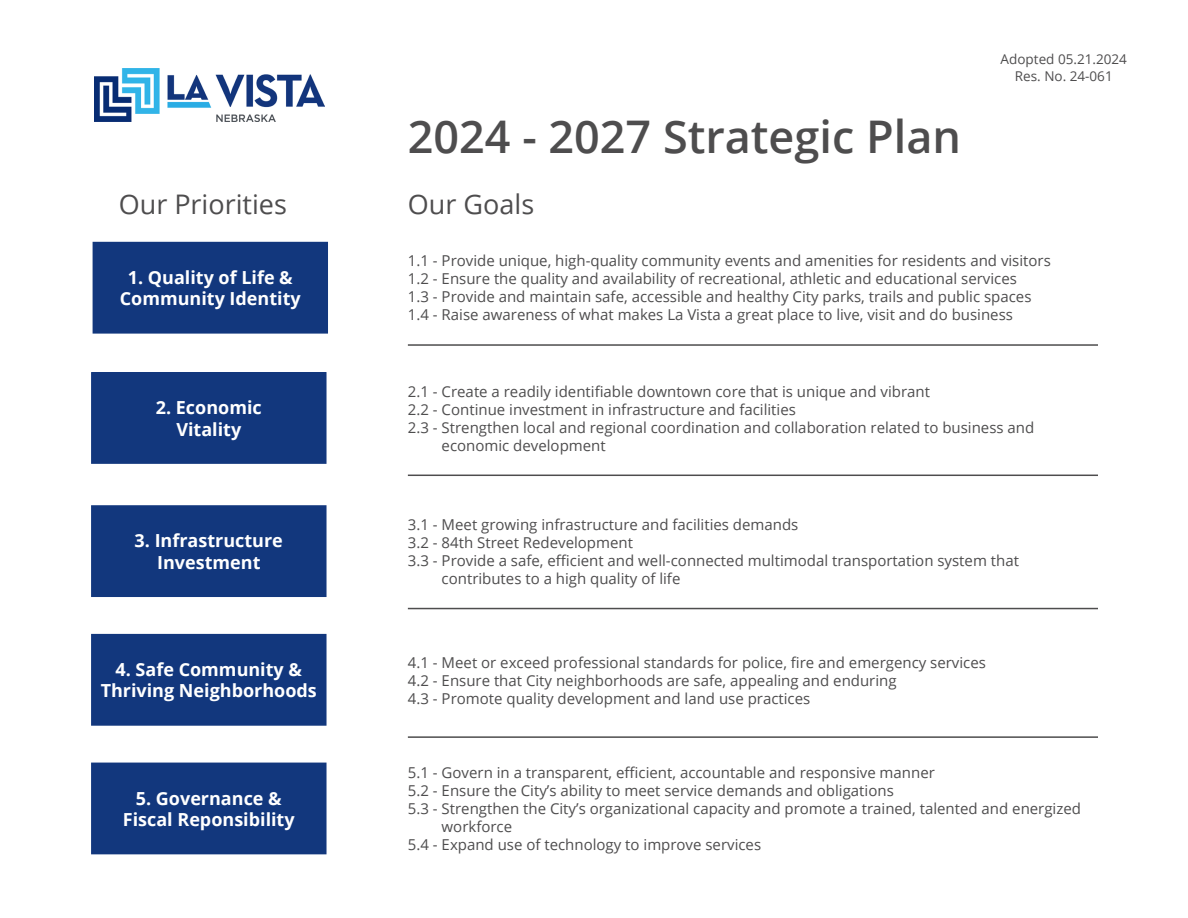
<style>
.page{position:relative;width:1188px;height:918px;background:#fff}
.page>*{position:absolute;margin:0;border:0;box-sizing:border-box;transform-origin:0 0}
.t1{font:600 45px "Open Sans";color:#4e4d4e}
.t2{font:27px "Open Sans";color:#4e4d4e}
.t3{font:700 18px "Open Sans";color:#fff}
.t4{font:15px/18px "Open Sans";color:#4e4d4e}
.t5{font:13.5px "Open Sans";color:#4e4d4e}
</style>
<div class="page">
<img style="left:94px;top:69px;width:230px;height:53px">
<hr style="left:408px;top:344px;width:690px;height:2px;background:#4e4d4e">
<hr style="left:408px;top:475px;width:690px;height:1px;background:#4e4d4e">
<hr style="left:408px;top:608px;width:690px;height:1px;background:#4e4d4e">
<hr style="left:408px;top:736px;width:690px;height:2px;background:#4e4d4e">
<div style="left:93px;top:243px;width:234px;height:90px;background:#12377d"></div>
<div style="left:93px;top:242px;width:235px;height:92px;border:2px solid #12377d"></div>
<div style="left:92px;top:373px;width:234px;height:90px;background:#12377d"></div>
<div style="left:91px;top:372px;width:236px;height:92px;border:2px solid #12377d"></div>
<div style="left:92px;top:506px;width:234px;height:90px;background:#12377d"></div>
<div style="left:91px;top:505px;width:236px;height:92px;border:2px solid #12377d"></div>
<div style="left:92px;top:635px;width:234px;height:90px;background:#12377d"></div>
<div style="left:91px;top:634px;width:236px;height:92px;border:2px solid #12377d"></div>
<div style="left:92px;top:763px;width:234px;height:91px;background:#12377d"></div>
<p class="t1" style="left:408px;top:106px;width:555px">2024 - 2027 Strategic Plan</p>
<p class="t2" style="left:119px;top:186px;width:170px">Our Priorities</p>
<p class="t2" style="left:408px;top:186px;width:128px">Our Goals</p>
<p class="t5" style="left:1001px;top:50px;width:128px">Adopted 05.21.2024</p>
<p class="t5" style="left:1015px;top:66px;width:99px">Res. No. 24-061</p>
<p class="t3" style="left:128px;top:265px;width:167px">1. Quality of Life &amp;</p>
<p class="t3" style="left:120px;top:286px;width:183px">Community Identity</p>
<p class="t3" style="left:156px;top:395px;width:107px">2. Economic</p>
<p class="t3" style="left:176px;top:416px;width:66px">Vitality</p>
<p class="t3" style="left:135px;top:528px;width:150px">3. Infrastructure</p>
<p class="t3" style="left:157px;top:550px;width:105px">Investment</p>
<p class="t3" style="left:116px;top:657px;width:188px">4. Safe Community &amp;</p>
<p class="t3" style="left:101px;top:678px;width:218px">Thriving Neighborhoods</p>
<p class="t3" style="left:136px;top:785px;width:147px">5. Governance &amp;</p>
<p class="t3" style="left:123px;top:807px;width:173px">Fiscal Reponsibility</p>
<p class="t4" style="left:408px;top:252px;width:645px">1.1 - Provide unique, high-quality community events and amenities for residents and visitors</p>
<p class="t4" style="left:408px;top:270px;width:611px">1.2 - Ensure the quality and availability of recreational, athletic and educational services</p>
<p class="t4" style="left:408px;top:288px;width:625px">1.3 - Provide and maintain safe, accessible and healthy City parks, trails and public spaces</p>
<p class="t4" style="left:408px;top:306px;width:607px">1.4 - Raise awareness of what makes La Vista a great place to live, visit and do business</p>
<p class="t4" style="left:408px;top:382px;width:524px">2.1 - Create a readily identifiable downtown core that is unique and vibrant</p>
<p class="t4" style="left:408px;top:400px;width:390px">2.2 - Continue investment in infrastructure and facilities</p>
<p class="t4" style="left:442px;top:418px;width:594px;text-indent:-34px">2.3 - Strengthen local and regional coordination and collaboration related to business and economic development</p>
<p class="t4" style="left:408px;top:515px;width:392px">3.1 - Meet growing infrastructure and facilities demands</p>
<p class="t4" style="left:408px;top:533px;width:227px">3.2 - 84th Street Redevelopment</p>
<p class="t4" style="left:442px;top:551px;width:579px;text-indent:-34px">3.3 - Provide a safe, efficient and well-connected multimodal transportation system that contributes to a high quality of life</p>
<p class="t4" style="left:408px;top:653px;width:580px">4.1 - Meet or exceed professional standards for police, fire and emergency services</p>
<p class="t4" style="left:408px;top:671px;width:490px">4.2 - Ensure that City neighborhoods are safe, appealing and enduring</p>
<p class="t4" style="left:408px;top:689px;width:404px">4.3 - Promote quality development and land use practices</p>
<p class="t4" style="left:408px;top:763px;width:529px">5.1 - Govern in a transparent, efficient, accountable and responsive manner</p>
<p class="t4" style="left:408px;top:781px;width:487px">5.2 - Ensure the City’s ability to meet service demands and obligations</p>
<p class="t4" style="left:442px;top:799px;width:641px;text-indent:-34px">5.3 - Strengthen the City’s organizational capacity and promote a trained, talented and energized workforce</p>
<p class="t4" style="left:408px;top:835px;width:355px">5.4 - Expand use of technology to improve services</p>
</div>
